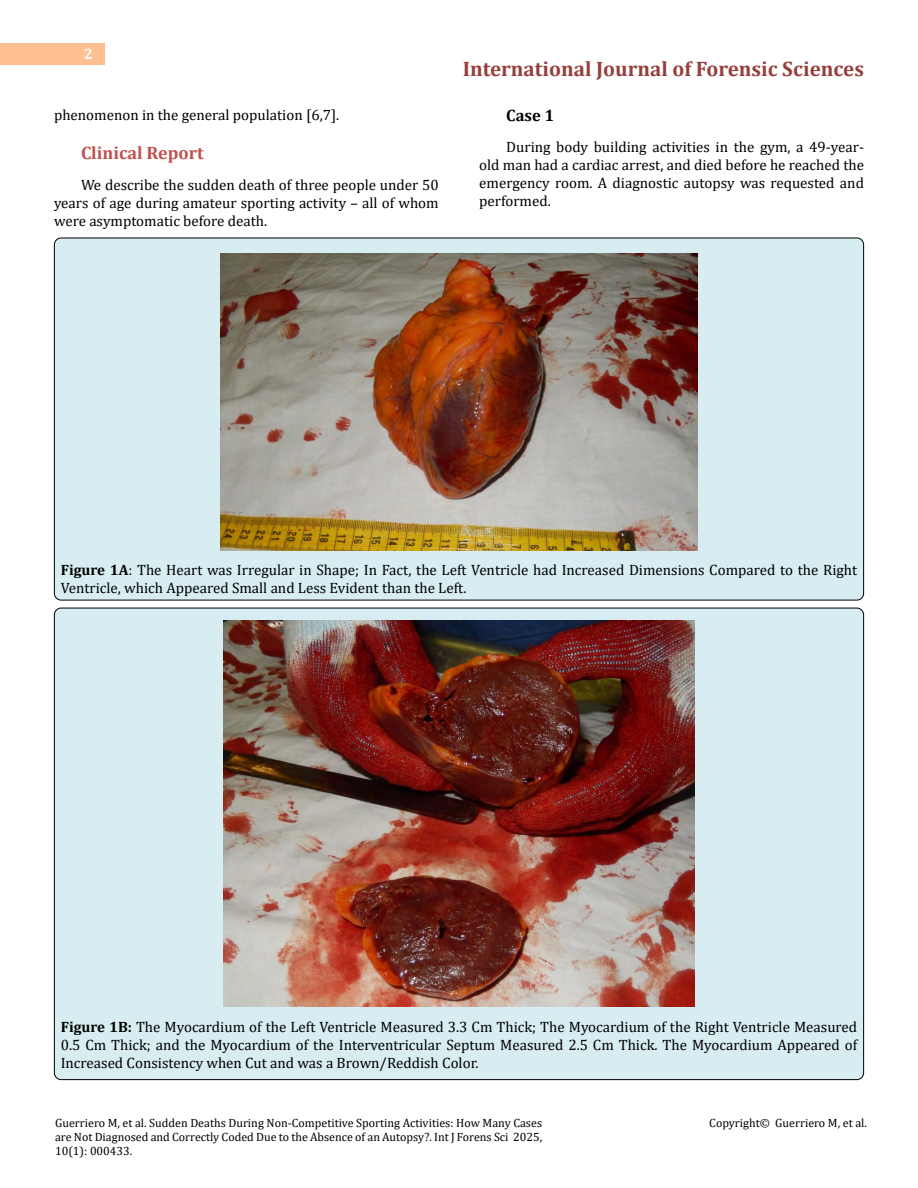
<style>
.page{position:relative;width:918px;height:1188px;background:#fff}
.page>*{position:absolute;margin:0;border:0;box-sizing:border-box;transform-origin:0 0}
.t1{font:700 21px "Cambria";color:#953f3c}
.t2{font:700 18px "Cambria";color:#c0504d}
.t3{font:700 16.5px "Cambria";color:#000}
.t4{font:15px/18px "Cambria";color:#000;text-align:justify}
.t5{font:700 15px "Cambria";color:#fff}
.t6{font:12px/14.4px "Cambria";color:#000;text-align:justify}
.s1{font-weight:700}
</style>
<div class="page">
<div style="left:0;top:43px;width:105px;height:21px;background:#ffbf91"></div>
<div style="left:54px;top:608px;width:810px;height:472px;background:#d8edf2;border-radius:7px"></div>
<div style="left:54px;top:238px;width:810px;height:362px;background:#d8edf2;border-radius:7px"></div>
<img style="left:221px;top:254px;width:476px;height:296px">
<img style="left:224px;top:621px;width:470px;height:386px">
<p class="t5" style="left:84px;top:44px;width:10px">2</p>
<p class="t4" style="left:54px;top:105px;width:287px">phenomenon in the general population [6,7].</p>
<p class="t2" style="left:81px;top:140px;width:124px">Clinical Report</p>
<p class="t4" style="left:54px;top:176px;width:386px;text-indent:27px">We describe the sudden death of three people under 50 years of age during amateur sporting activity – all of whom were asymptomatic before death.</p>
<h1 class="t1" style="left:463px;top:54px;width:403px">International Journal of Forensic Sciences</h1>
<p class="t3" style="left:506px;top:104px;width:50px">Case 1</p>
<p class="t4" style="left:479px;top:138px;width:386px;text-indent:27px">During body building activities in the gym, a 49-year&shy;old man had a cardiac arrest, and died before he reached the emergency room. A diagnostic autopsy was requested and performed.</p>
<p class="t4" style="left:61px;top:561px;width:798px"><span class="s1">Figure 1A</span>: The Heart was Irregular in Shape; In Fact, the Left Ventricle had Increased Dimensions Compared to the Right<br>Ventricle, which Appeared Small and Less Evident than the Left.</p>
<p class="t4" style="left:61px;top:1018px;width:798px"><span class="s1">Figure 1B:</span> The Myocardium of the Left Ventricle Measured 3.3 Cm Thick; The Myocardium of the Right Ventricle Measured 0.5 Cm Thick; and the Myocardium of the Interventricular Septum Measured 2.5 Cm Thick. The Myocardium Appeared of Increased Consistency when Cut and was a Brown/Reddish Color.</p>
<p class="t6" style="left:55px;top:1115px;width:489px">Guerriero M, et al. Sudden Deaths During Non-Competitive Sporting Activities: How Many Cases are Not Diagnosed and Correctly Coded Due to the Absence of an Autopsy?. Int J Forens Sci 2025, 10(1): 000433.</p>
<p class="t6" style="left:709px;top:1115px;width:159px">Copyright© Guerriero M, et al.</p>
</div>
